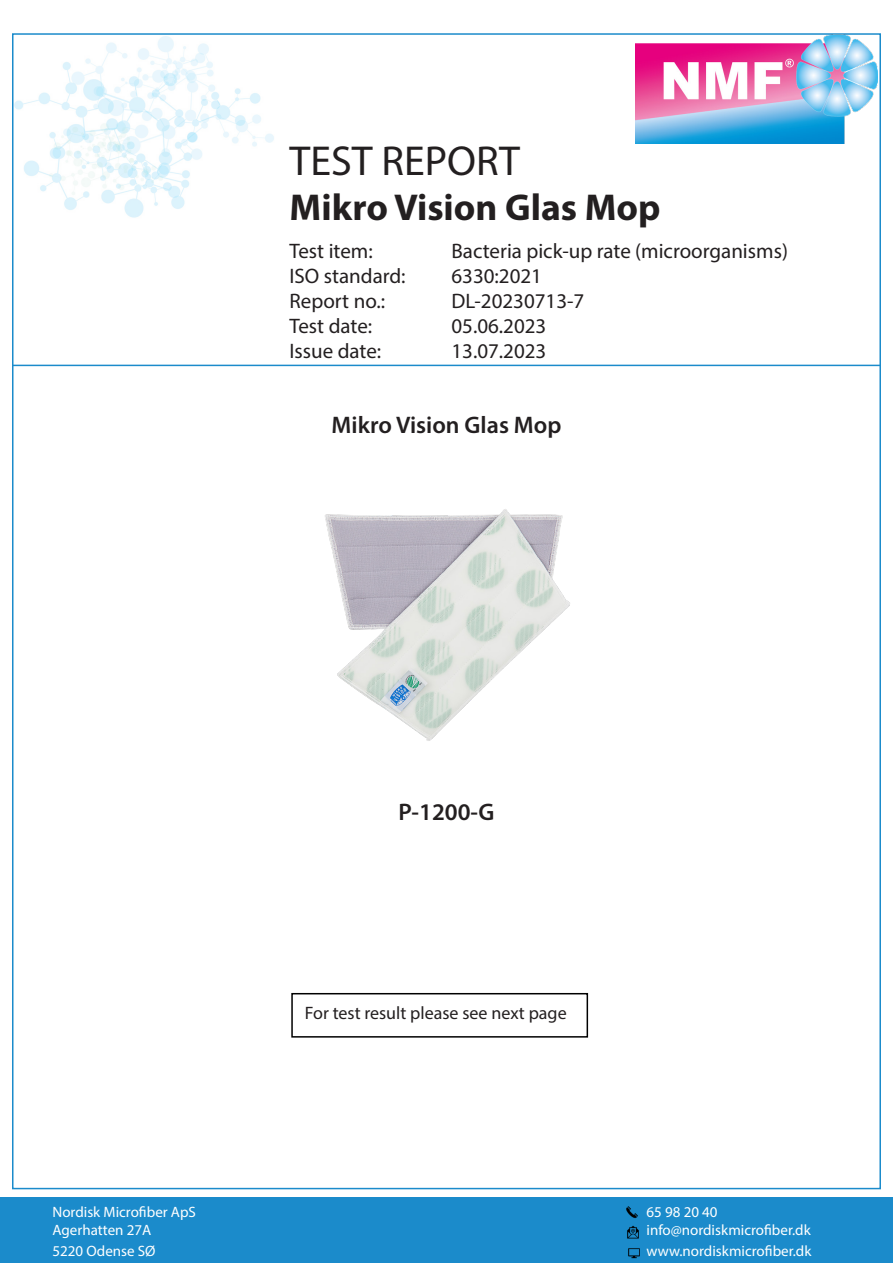
<style>
.page{position:relative;width:893px;height:1263px;background:#fff}
.page>*{position:absolute;margin:0;border:0;box-sizing:border-box;transform-origin:0 0}
.t1{font:42px "Myriad Pro";color:#231f20}
.t2{font:700 37.5px "Myriad Pro";color:#231f20}
.t3{font:600 24px "Myriad Pro";color:#231f20}
.t4{font:21px "Myriad Pro";color:#231f20}
.t5{font:18px "Myriad Pro";color:#231f20}
.t6{font:15px "Myriad Pro";color:#fff}
</style>
<div class="page">
<img style="left:15px;top:36px;width:259px;height:182px">
<hr style="left:12px;top:365px;width:869px;height:1px;background:#1b8bcb">
<div style="left:0;top:1198px;width:893px;height:65px;background:#1b8bcb"></div>
<img style="left:626px;top:1206px;width:12px;height:13px">
<svg style="left:627px;top:1225px;width:12px;height:13px"></svg>
<svg style="left:628px;top:1248px;width:12px;height:11px"></svg>
<img style="left:635px;top:33px;width:243px;height:110px">
<div style="left:291px;top:993px;width:297px;height:44px;border:2px solid #000"></div>
<img style="left:325px;top:509px;width:245px;height:232px">
<p class="t1" style="left:289px;top:135px;width:232px">TEST REPORT</p>
<p class="t2" style="left:289px;top:183px;width:373px">Mikro Vision Glas Mop</p>
<p class="t4" style="left:289px;top:238px;width:85px">Test item:</p>
<p class="t4" style="left:451px;top:238px;width:338px">Bacteria pick-up rate (microorganisms)</p>
<p class="t4" style="left:289px;top:263px;width:118px">ISO standard:</p>
<p class="t4" style="left:451px;top:263px;width:92px">6330:2021</p>
<p class="t4" style="left:289px;top:288px;width:97px">Report no.:</p>
<p class="t4" style="left:451px;top:288px;width:134px">DL-20230713-7</p>
<p class="t4" style="left:289px;top:313px;width:84px">Test date:</p>
<p class="t4" style="left:451px;top:313px;width:96px">05.06.2023</p>
<p class="t4" style="left:289px;top:338px;width:93px">Issue date:</p>
<p class="t4" style="left:451px;top:338px;width:96px">13.07.2023</p>
<p class="t3" style="left:331px;top:410px;width:232px">Mikro Vision Glas Mop</p>
<p class="t3" style="left:398px;top:796px;width:97px">P-1200-G</p>
<p class="t5" style="left:305px;top:1002px;width:263px">For test result please see next page</p>
<p class="t6" style="left:53px;top:1202px;width:145px">Nordisk Microfiber ApS</p>
<p class="t6" style="left:647px;top:1202px;width:73px">65 98 20 40</p>
<p class="t6" style="left:53px;top:1220px;width:100px">Agerhatten 27A</p>
<p class="t6" style="left:647px;top:1220px;width:166px">info@nordiskmicrofiber.dk</p>
<p class="t6" style="left:53px;top:1242px;width:105px">5220 Odense SØ</p>
<p class="t6" style="left:647px;top:1242px;width:166px">www.nordiskmicrofiber.dk</p>
</div>
